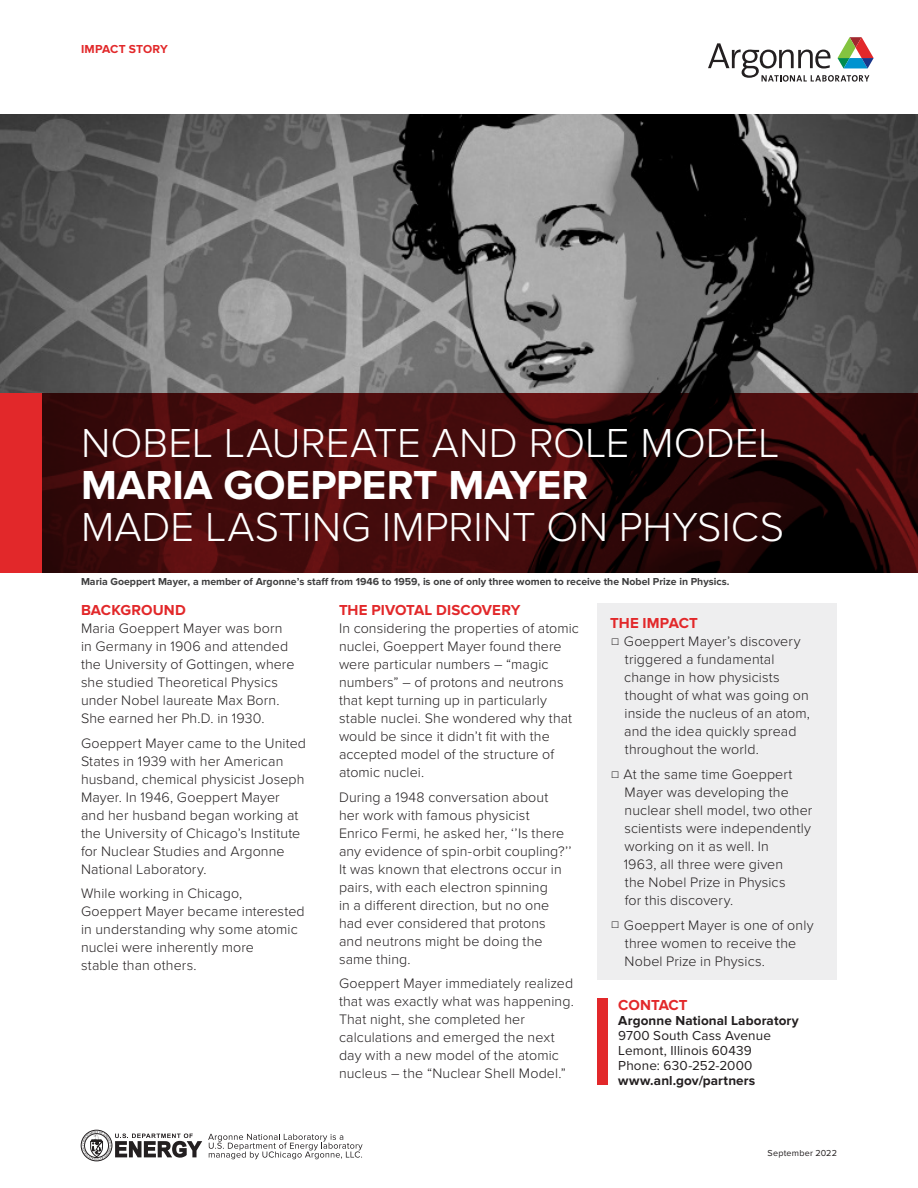
<style>
.page{position:relative;width:918px;height:1188px;background:#fff}
.page>*{position:absolute;margin:0;border:0;box-sizing:border-box;transform-origin:0 0}
._01_headline{font:300 42px/42px "Proxima Nova";color:#fff}
._01_subhead{font:700 15px "Proxima Nova";letter-spacing:.005em;color:#e2282a}
._01_contact_head{font:700 15px "Proxima Nova";color:#e2282a}
._04_body{font:300 14.25px/18px "Proxima Nova";letter-spacing:.005em;color:#231f20}
._02_contact_info{font:13.5px/15px "Proxima Nova";letter-spacing:.01em;color:#231f20}
._03_header_connected{font:700 12px "Proxima Nova";letter-spacing:.015em;color:#e2282a}
._05_caption{font:700 10.5px "Proxima Nova";color:#3e3e3f}
._10_date{font:9px "Proxima Nova";letter-spacing:.025em;color:#231f20}
.s1{font-weight:700}
.s2{font-size:11.4px}
</style>
<div class="page">
<img style="left:0;top:115px;width:918px;height:278px">
<svg style="left:42px;top:393px;width:876px;height:179px;background:#39090a"></svg>
<div style="left:0;top:393px;width:42px;height:179px;background:#e2282a"></div>
<svg style="left:81px;top:1130px;width:121px;height:31px"></svg>
<svg style="left:208px;top:1134px;width:155px;height:25px"></svg>
<div style="left:597px;top:998px;width:11px;height:87px;background:#e2282a"></div>
<div style="left:597px;top:603px;width:240px;height:376px;background:#eeeeef"></div>
<svg style="left:708px;top:37px;width:166px;height:45px"></svg>
<p class="_03_header_connected" style="left:81px;top:42px;width:88px">IMPACT STORY</p>
<p class="_01_headline" style="left:81px;top:423px;width:705px">NOBEL LAUREATE AND ROLE MODEL<br><span class="s1">MARIA GOEPPERT MAYER<br></span>MADE LASTING IMPRINT ON PHYSICS</p>
<p class="_05_caption" style="left:81px;top:575px;width:650px">Maria Goeppert Mayer, a member of Argonne’s staff from 1946 to 1959, is one of only three women to receive the Nobel Prize in Physics.</p>
<p class="_01_subhead" style="left:339px;top:601px;width:183px">THE PIVOTAL DISCOVERY</p>
<p class="_04_body" style="left:339px;top:620px;width:241px">In considering the properties of atomic nuclei, Goeppert Mayer found there were particular numbers – “magic numbers” – of protons and neutrons that kept turning up in particularly stable nuclei. She wondered why that would be since it didn’t fit with the accepted model of the structure of atomic nuclei.</p>
<p class="_04_body" style="left:339px;top:788px;width:234px">During a 1948 conversation about her work with famous physicist<br>Enrico Fermi, he asked her, ‘’Is there any evidence of spin-orbit coupling?’’<br>It was known that electrons occur in pairs, with each electron spinning<br>in a different direction, but no one had ever considered that protons and neutrons might be doing the same thing.</p>
<p class="_04_body" style="left:339px;top:975px;width:236px">Goeppert Mayer immediately realized that was exactly what was happening.<br>That night, she completed her calculations and emerged the next day with a new model of the atomic nucleus – the “Nuclear Shell Model.”</p>
<p class="_01_subhead" style="left:81px;top:601px;width:106px">BACKGROUND</p>
<p class="_04_body" style="left:81px;top:620px;width:215px">Maria Goeppert Mayer was born in Germany in 1906 and attended the University of Gottingen, where she studied Theoretical Physics under Nobel laureate Max Born.<br>She earned her Ph.D. in 1930.</p>
<p class="_04_body" style="left:81px;top:734px;width:227px">Goeppert Mayer came to the United<br>States in 1939 with her American husband, chemical physicist Joseph<br>Mayer. In 1946, Goeppert Mayer and her husband began working at the University of Chicago’s Institute for Nuclear Studies and Argonne<br>National Laboratory.</p>
<p class="_04_body" style="left:81px;top:885px;width:225px">While working in Chicago,<br>Goeppert Mayer became interested in understanding why some atomic nuclei were inherently more<br>stable than others.</p>
<p class="_01_subhead" style="left:610px;top:615px;width:89px">THE IMPACT</p>
<p class="_04_body" style="left:624px;top:633px;width:187px;text-indent:-13px"><span class="s2">☐</span> Goeppert Mayer’s discovery triggered a fundamental change in how physicists thought of what was going on inside the nucleus of an atom, and the idea quickly spread throughout the world.</p>
<p class="_04_body" style="left:624px;top:766px;width:190px;text-indent:-12px"><span class="s2">☐</span> At the same time Goeppert<br>Mayer was developing the nuclear shell model, two other scientists were independently working on it as well. In<br>1963, all three were given<br>the Nobel Prize in Physics<br>for this discovery.</p>
<p class="_04_body" style="left:625px;top:917px;width:190px;text-indent:-13px"><span class="s2">☐</span> Goeppert Mayer is one of only three women to receive the<br>Nobel Prize in Physics.</p>
<p class="_01_contact_head" style="left:618px;top:997px;width:71px">CONTACT</p>
<p class="_02_contact_info" style="left:618px;top:1014px;width:182px"><span class="s1">Argonne National Laboratory<br></span>9700 South Cass Avenue<br>Lemont, Illinois 60439<br>Phone: 630-252-2000 <span class="s1">www.anl.gov/partners</span></p>
<p class="_10_date" style="left:768px;top:1148px;width:71px">September 2022</p>
</div>
